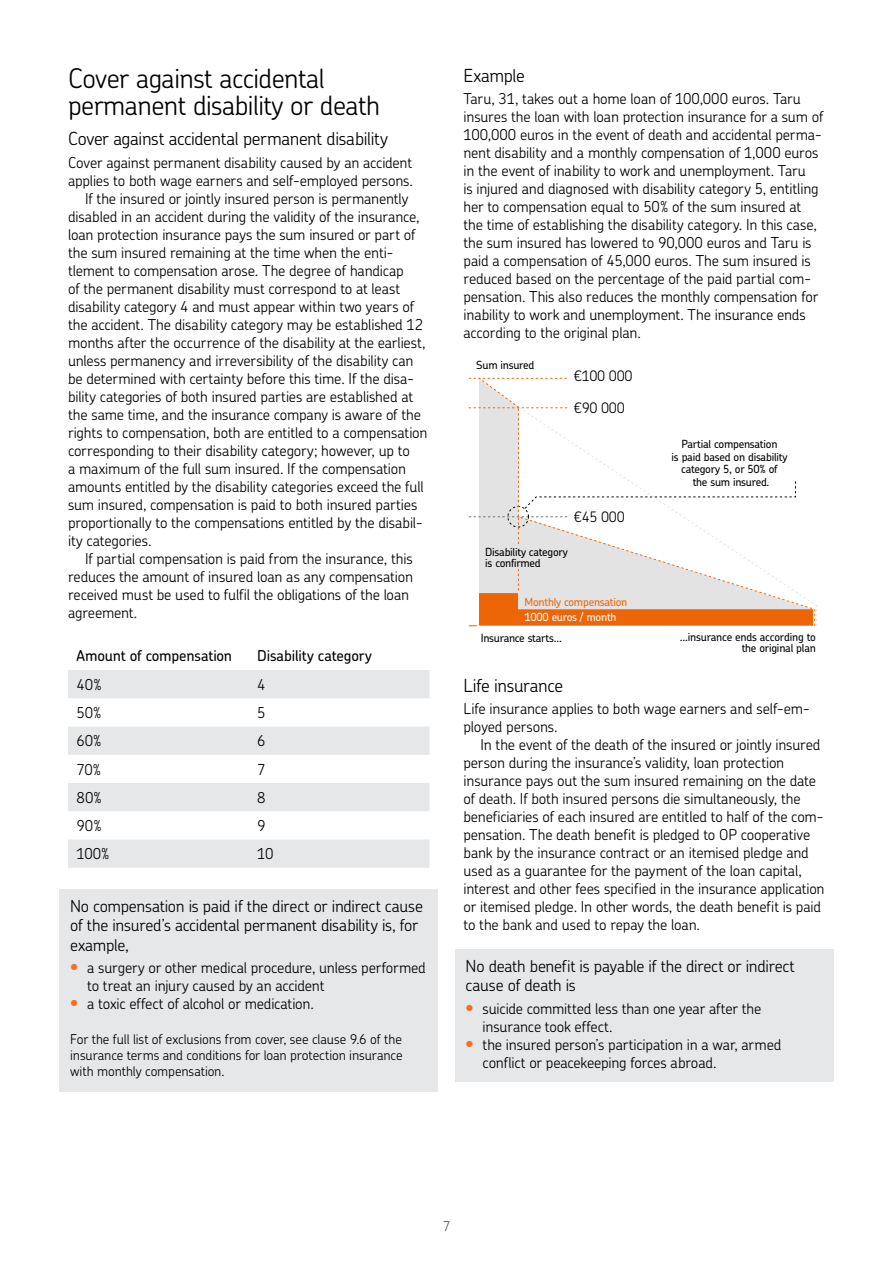
<style>
.page{position:relative;width:893px;height:1263px;background:#fff}
.page>*{position:absolute;margin:0;border:0;box-sizing:border-box;transform-origin:0 0}
.Sisäsivun_otsikko_Ch{font:300 27px/27px "OP Chevin Pro";letter-spacing:-.02em;color:#000}
.Väliotsikko_Chevin_1{font:300 18px "OP Chevin Pro";letter-spacing:-.02em;color:#000}
.Väliotsikko_11_pt{font:300 16.5px/19.8px "OP Chevin Pro";letter-spacing:-.015em;color:#000}
.Leipäteksti_sisennet{font:300 15px/18px "OP Chevin Pro";letter-spacing:-.01em;color:#000}
.Leipäteksti{font:300 15px/18px "OP Chevin Pro";letter-spacing:-.01em;color:#000}
.Leipäteksti-2{font:500 15px "OP Chevin Pro";letter-spacing:-.01em;color:#000}
.t1{font:300 14.4px "OP Chevin Pro";letter-spacing:-.02em;color:#000}
.Leipäteksti-3{font:300 13.5px/16.2px "OP Chevin Pro";letter-spacing:-.005em;color:#000;text-align:justify}
.t2{font:300 13.5px "OP Chevin Pro";color:#58595b}
.t3{font:500 11.25px/12.8px "OP Chevin Pro";letter-spacing:-.02em;color:#000;text-align:right}
.t4{font:500 11.25px "OP Chevin Pro";letter-spacing:-.02em;color:#ec6608}
.t5{font:500 11.25px "OP Chevin Pro";letter-spacing:-.02em;color:#fff}
.s1{font-size:18px;color:#f36f21}
</style>
<div class="page">
<svg style="left:68px;top:670px;width:361px;height:198px;fill:#e6e7e8"></svg>
<div style="left:60px;top:888px;width:378px;height:203px;background:#e6e7e8"></div>
<div style="left:479px;top:408px;width:39px;height:161px;background:#e3e3e3"></div>
<svg style="left:469px;top:377px;width:98px;height:31px"></svg>
<div style="left:507px;top:506px;width:22px;height:21px;border:1px dashed #000;border-radius:50%"></div>
<svg style="left:469px;top:516px;width:49px;height:28px"></svg>
<svg style="left:469px;top:569px;width:49px;height:57px"></svg>
<svg style="left:518px;top:408px;width:297px;height:218px"></svg>
<div style="left:455px;top:948px;width:378px;height:133px;background:#e6e7e8"></div>
<h2 class="Sisäsivun_otsikko_Ch" style="left:68px;top:64px;width:314px">Cover against accidental permanent disability or death</h2>
<h3 class="Väliotsikko_Chevin_1" style="left:68px;top:127px;width:321px">Cover against accidental permanent disability</h3>
<p class="Leipäteksti" style="left:68px;top:153px;width:346px">Cover against permanent disability caused by an accident applies to both wage earners and self-employed persons.</p>
<p class="Leipäteksti_sisennet" style="left:68px;top:189px;width:361px;text-indent:17px">If the insured or jointly insured person is permanently disabled in an accident during the validity of the insurance, loan protection insurance pays the sum insured or part of the sum insured remaining at the time when the enti&shy;tlement to compensation arose. The degree of handicap<br>of the permanent disability must correspond to at least disability category 4 and must appear within two years of the accident. The disability category may be established 12 months after the occurrence of the disability at the earliest, unless permanency and irreversibility of the disability can be determined with certainty before this time. If the disa&shy;bility categories of both insured parties are established at the same time, and the insurance company is aware of the rights to compensation, both are entitled to a compensation corresponding to their disability category; however, up to<br>a maximum of the full sum insured. If the compensation amounts entitled by the disability categories exceed the full sum insured, compensation is paid to both insured parties proportionally to the compensations entitled by the disabil&shy;ity categories.</p>
<p class="Leipäteksti_sisennet" style="left:68px;top:549px;width:346px;text-indent:17px">If partial compensation is paid from the insurance, this reduces the amount of insured loan as any compensation received must be used to fulfil the obligations of the loan agreement.</p>
<p class="Leipäteksti-2" style="left:77px;top:646px;width:157px">Amount of compensation</p>
<p class="Leipäteksti-2" style="left:257px;top:646px;width:116px">Disability category</p>
<p class="Leipäteksti" style="left:77px;top:675px;width:27px">40%</p>
<p class="Leipäteksti" style="left:257px;top:675px;width:10px">4</p>
<p class="Leipäteksti" style="left:77px;top:703px;width:26px">50%</p>
<p class="Leipäteksti" style="left:257px;top:703px;width:10px">5</p>
<p class="Leipäteksti" style="left:77px;top:731px;width:27px">60%</p>
<p class="Leipäteksti" style="left:257px;top:731px;width:10px">6</p>
<p class="Leipäteksti" style="left:77px;top:759px;width:26px">70%</p>
<p class="Leipäteksti" style="left:257px;top:759px;width:10px">7</p>
<p class="Leipäteksti" style="left:77px;top:788px;width:27px">80%</p>
<p class="Leipäteksti" style="left:257px;top:788px;width:10px">8</p>
<p class="Leipäteksti" style="left:77px;top:816px;width:27px">90%</p>
<p class="Leipäteksti" style="left:257px;top:816px;width:10px">9</p>
<p class="Leipäteksti" style="left:77px;top:844px;width:35px">100%</p>
<p class="Leipäteksti" style="left:257px;top:844px;width:18px">10</p>
<h4 class="Väliotsikko_11_pt" style="left:70px;top:895px;width:354px">No compensation is paid if the direct or indirect cause of the insured’s accidental permanent disability is, for example,</h4>
<p class="Leipäteksti_sisennet" style="left:87px;top:958px;width:340px;text-indent:-17px"><span class="s1">•</span> a surgery or other medical procedure, unless performed to treat an injury caused by an accident</p>
<p class="Leipäteksti_sisennet" style="left:70px;top:994px;width:245px"><span class="s1">•</span> a toxic effect of alcohol or medication.</p>
<p class="Leipäteksti-3" style="left:70px;top:1030px;width:334px">For the full list of exclusions from cover, see clause 9.6 of the insurance terms and conditions for loan protection insurance with monthly compensation.</p>
<h3 class="Väliotsikko_Chevin_1" style="left:463px;top:63px;width:63px">Example</h3>
<p class="Leipäteksti" style="left:463px;top:89px;width:361px">Taru, 31, takes out a home loan of 100,000 euros. Taru insures the loan with loan protection insurance for a sum of 100,000 euros in the event of death and accidental perma&shy;nent disability and a monthly compensation of 1,000 euros in the event of inability to work and unemployment. Taru<br>is injured and diagnosed with disability category 5, entitling her to compensation equal to 50% of the sum insured at the time of establishing the disability category. In this case, the sum insured has lowered to 90,000 euros and Taru is paid a compensation of 45,000 euros. The sum insured is reduced based on the percentage of the paid partial com&shy;pensation. This also reduces the monthly compensation for inability to work and unemployment. The insurance ends according to the original plan.</p>
<p class="t3" style="left:476px;top:358px;width:60px">Sum insured</p>
<p class="t1" style="left:574px;top:366px;width:60px">€100 000</p>
<p class="t1" style="left:574px;top:398px;width:52px">€90 000</p>
<p class="t1" style="left:574px;top:507px;width:52px">€45 000</p>
<p class="t3" style="left:485px;top:545px;width:84px;line-height:11.2px;text-align:left">Disability category is confirmed</p>
<p class="t4" style="left:525px;top:594px;width:104px">Monthly compensation</p>
<p class="t5" style="left:524px;top:610px;width:94px">1000 euros / month</p>
<p class="t3" style="left:481px;top:631px;width:83px">Insurance starts...</p>
<p class="t3" style="left:672px;top:437px;width:117px;text-align:center">Partial compensation<br>is paid based on disability category 5, or 50% of<br>the sum insured.</p>
<p class="t3" style="left:680px;top:631px;width:138px;line-height:11.2px">...insurance ends according to the original plan</p>
<h3 class="Väliotsikko_Chevin_1" style="left:463px;top:673px;width:101px">Life insurance</h3>
<p class="Leipäteksti" style="left:463px;top:699px;width:348px">Life insurance applies to both wage earners and self-em&shy;ployed persons.</p>
<p class="Leipäteksti_sisennet" style="left:463px;top:735px;width:363px;text-indent:17px">In the event of the death of the insured or jointly insured person during the insurance’s validity, loan protection insurance pays out the sum insured remaining on the date of death. If both insured persons die simultaneously, the beneficiaries of each insured are entitled to half of the com&shy;pensation. The death benefit is pledged to OP cooperative bank by the insurance contract or an itemised pledge and used as a guarantee for the payment of the loan capital, interest and other fees specified in the insurance application or itemised pledge. In other words, the death benefit is paid to the bank and used to repay the loan.</p>
<h4 class="Väliotsikko_11_pt" style="left:466px;top:955px;width:331px">No death benefit is payable if the direct or indirect cause of death is</h4>
<p class="Leipäteksti_sisennet" style="left:483px;top:999px;width:280px;text-indent:-17px"><span class="s1">•</span> suicide committed less than one year after the insurance took effect.</p>
<p class="Leipäteksti_sisennet" style="left:483px;top:1035px;width:300px;text-indent:-17px"><span class="s1">•</span> the insured person’s participation in a war, armed conflict or peacekeeping forces abroad.</p>
<p class="t2" style="left:443px;top:1216px;width:9px">7</p>
</div>
